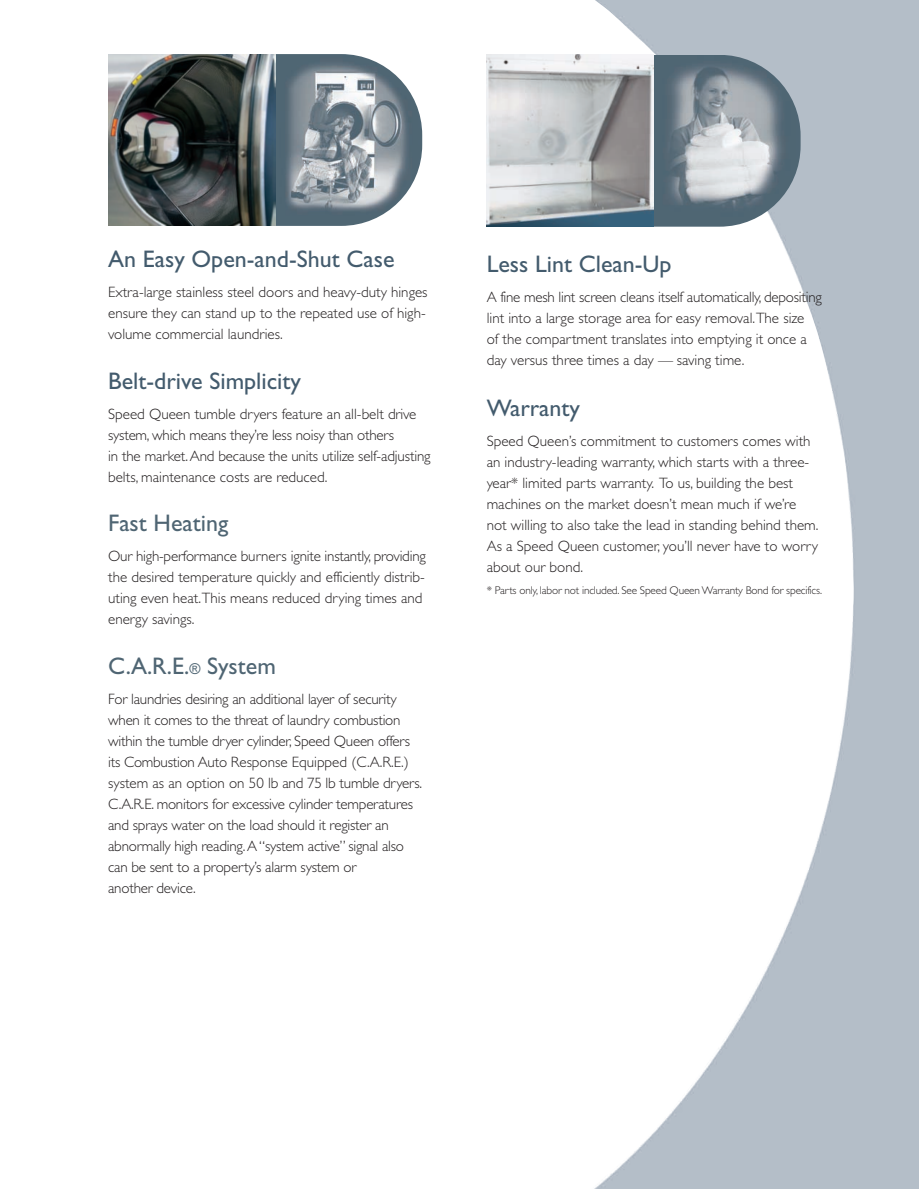
<style>
.page{position:relative;width:919px;height:1189px;background:#fff}
.page>*{position:absolute;margin:0;border:0;box-sizing:border-box;transform-origin:0 0}
.t1{font:24px "Gill Sans Std";color:#435b6d}
.t2{font:24px "Gill Sans Std";color:#4f6573}
.t3{font:300 15px/21px "Gill Sans Std";color:#231f20}
.t4{font:300 11.25px "Gill Sans Std";letter-spacing:-.015em;color:#231f20}
.s1{font-size:15px}
</style>
<div class="page">
<img style="left:422px;top:0;width:496px;height:1188px">
<img style="left:275px;top:54px;width:147px;height:172px">
<img style="left:108px;top:54px;width:167px;height:172px">
<img style="left:570px;top:56px;width:230px;height:171px">
<img style="left:486px;top:55px;width:167px;height:171px">
<h1 class="t1" style="left:108px;top:250px;width:288px">An Easy Open-and-Shut Case</h1>
<p class="t3" style="left:108px;top:283px;width:321px">Extra-large stainless steel doors and heavy-duty hinges ensure they can stand up to the repeated use of high&shy;volume commercial laundries.</p>
<h1 class="t1" style="left:108px;top:372px;width:194px">Belt-drive Simplicity</h1>
<p class="t3" style="left:108px;top:404px;width:324px">Speed Queen tumble dryers feature an all-belt drive system, which means they’re less noisy than others<br>in the market. And because the units utilize self-adjusting belts, maintenance costs are reduced.</p>
<h1 class="t2" style="left:108px;top:514px;width:122px">Fast Heating</h1>
<p class="t3" style="left:108px;top:547px;width:319px">Our high-performance burners ignite instantly, providing the desired temperature quickly and efficiently distrib&shy;uting even heat.This means reduced drying times and energy savings.</p>
<h1 class="t2" style="left:108px;top:657px;width:169px">C.A.R.E.<span class="s1">®</span> System</h1>
<p class="t3" style="left:108px;top:689px;width:315px">For laundries desiring an additional layer of security when it comes to the threat of laundry combustion within the tumble dryer cylinder, Speed Queen offers its Combustion Auto Response Equipped (C.A.R.E.) system as an option on 50 lb and 75 lb tumble dryers.<br>C.A.R.E. monitors for excessive cylinder temperatures and sprays water on the load should it register an abnormally high reading. A “system active” signal also can be sent to a property’s alarm system or<br>another device.</p>
<h1 class="t1" style="left:486px;top:255px;width:186px">Less Lint Clean-Up</h1>
<p class="t3" style="left:486px;top:287px;width:336px">A fine mesh lint screen cleans itself automatically, depositing lint into a large storage area for easy removal.The size<br>of the compartment translates into emptying it once a day versus three times a day — saving time.</p>
<h1 class="t1" style="left:486px;top:399px;width:95px">Warranty</h1>
<p class="t3" style="left:486px;top:431px;width:333px">Speed Queen’s commitment to customers comes with an industry-leading warranty, which starts with a three&shy;year* limited parts warranty. To us, building the best machines on the market doesn’t mean much if we’re not willing to also take the lead in standing behind them.<br>As a Speed Queen customer, you’ll never have to worry about our bond.</p>
<p class="t4" style="left:486px;top:586px;width:336px">* Parts only, labor not included. See Speed Queen Warranty Bond for specifics.</p>
</div>
